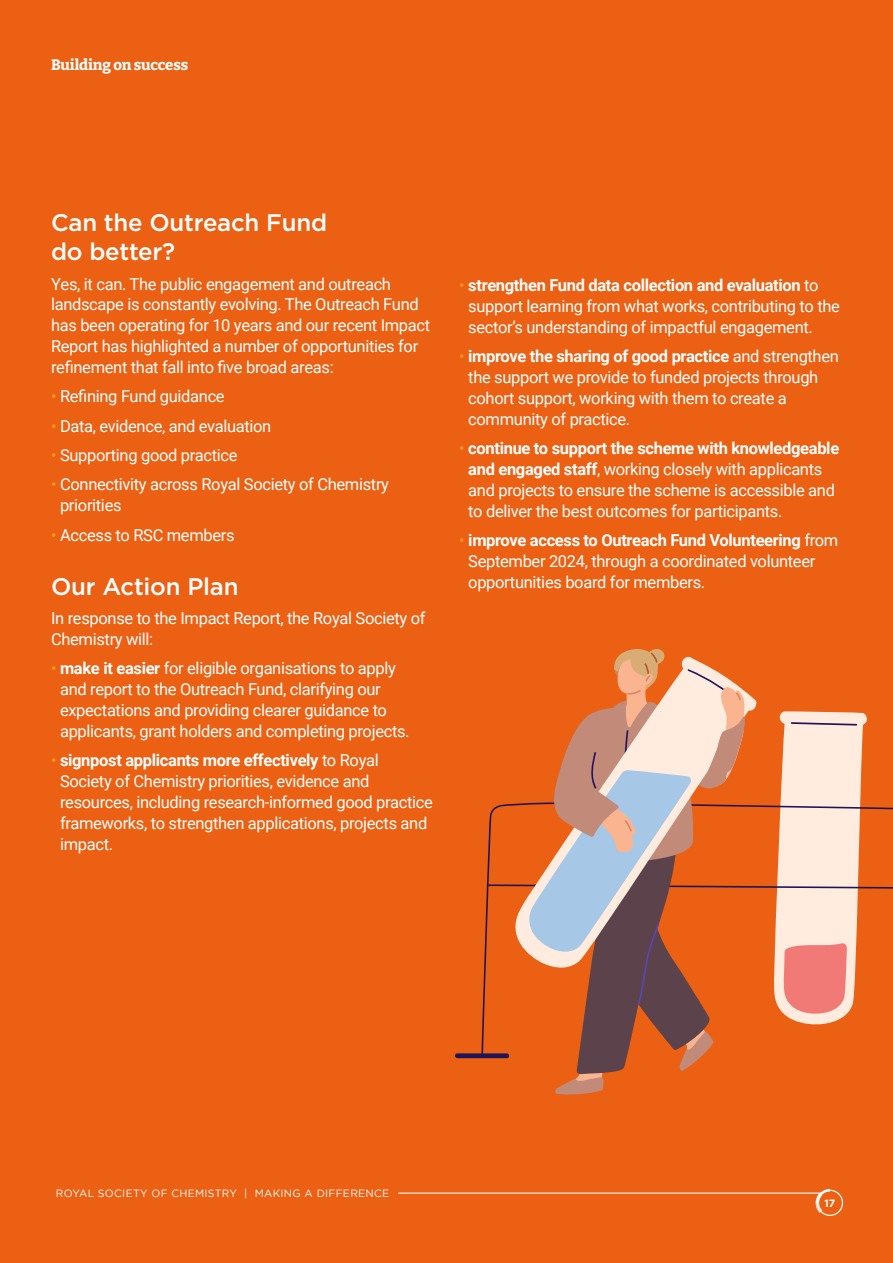
<style>
.page{position:relative;width:893px;height:1263px;background:#eb6012}
.page>*{position:absolute;margin:0;border:0;box-sizing:border-box;transform-origin:0 0}
.t1{font:500 24px/28.8px "Gotham";letter-spacing:-.01em;color:#fff}
.t2{font:16.5px/20.9px "Roboto";letter-spacing:-.02em;color:#fff}
.t3{font:100 15px "Bitter";letter-spacing:-.01em;color:#fff}
.t4{font:10.5px "Gotham";letter-spacing:.03em;color:#fff}
.t5{font:700 10.5px "Gotham";color:#fff}
.s1{color:#f59d15}
.s2{font-weight:700}
</style>
<div class="page">
<svg style="left:455px;top:649px;width:438px;height:445px"></svg>
<hr style="left:398px;top:1192px;width:425px;height:2px;background:#fff">
<div style="left:817px;top:1190px;width:26px;height:26px;border:1px solid #fff;border-radius:50%"></div>
<svg style="left:815px;top:1189px;width:15px;height:24px"></svg>
<p class="t3" style="left:51px;top:55px;width:139px">Building on success</p>
<h1 class="t1" style="left:51px;top:208px;width:278px">Can the Outreach Fund do better?</h1>
<p class="t2" style="left:51px;top:273px;width:381px">Yes, it can. The public engagement and outreach landscape is constantly evolving. The Outreach Fund has been operating for 10 years and our recent Impact Report has highlighted a number of opportunities for refinement that fall into five broad areas:</p>
<p class="t2" style="left:51px;top:385px;width:175px"><span class="s1">•</span> Refining Fund guidance</p>
<p class="t2" style="left:51px;top:415px;width:222px"><span class="s1">•</span> Data, evidence, and evaluation</p>
<p class="t2" style="left:51px;top:444px;width:188px"><span class="s1">•</span> Supporting good practice</p>
<p class="t2" style="left:60px;top:473px;width:330px;text-indent:-9px"><span class="s1">•</span> Connectivity across Royal Society of Chemistry priorities</p>
<p class="t2" style="left:51px;top:524px;width:185px"><span class="s1">•</span> Access to RSC members</p>
<h1 class="t1" style="left:51px;top:572px;width:189px">Our Action Plan</h1>
<p class="t2" style="left:51px;top:607px;width:376px">In response to the Impact Report, the Royal Society of<br>Chemistry will:</p>
<p class="t2" style="left:60px;top:657px;width:351px;text-indent:-9px"><span class="s1">•</span> <span class="s2">make it easier</span> for eligible organisations to apply and report to the Outreach Fund, clarifying our expectations and providing clearer guidance to applicants, grant holders and completing projects.</p>
<p class="t2" style="left:60px;top:749px;width:374px;text-indent:-9px"><span class="s1">•</span> <span class="s2">signpost applicants more effectively</span> to Royal Society of Chemistry priorities, evidence and resources, including research-informed good practice frameworks, to strengthen applications, projects and impact.</p>
<p class="t2" style="left:468px;top:274px;width:373px;text-indent:-9px"><span class="s1">•</span> <span class="s2">strengthen Fund data collection and evaluation</span> to support learning from what works, contributing to the sector’s understanding of impactful engagement.</p>
<p class="t2" style="left:468px;top:345px;width:372px;text-indent:-9px"><span class="s1">•</span> <span class="s2">improve the sharing of good practice</span> and strengthen the support we provide to funded projects through cohort support, working with them to create a community of practice.</p>
<p class="t2" style="left:468px;top:437px;width:372px;text-indent:-9px"><span class="s1">•</span> <span class="s2">continue to support the scheme with knowledgeable and engaged staff</span>, working closely with applicants and projects to ensure the scheme is accessible and to deliver the best outcomes for participants.</p>
<p class="t2" style="left:468px;top:529px;width:372px;text-indent:-9px"><span class="s1">•</span> <span class="s2">improve access to Outreach Fund Volunteering</span> from<br>September 2024, through a coordinated volunteer opportunities board for members.</p>
<p class="t4" style="left:56px;top:1187px;width:335px">ROYAL SOCIETY OF CHEMISTRY | MAKING A DIFFERENCE</p>
<p class="t5" style="left:824px;top:1197px;width:12px">17</p>
</div>
